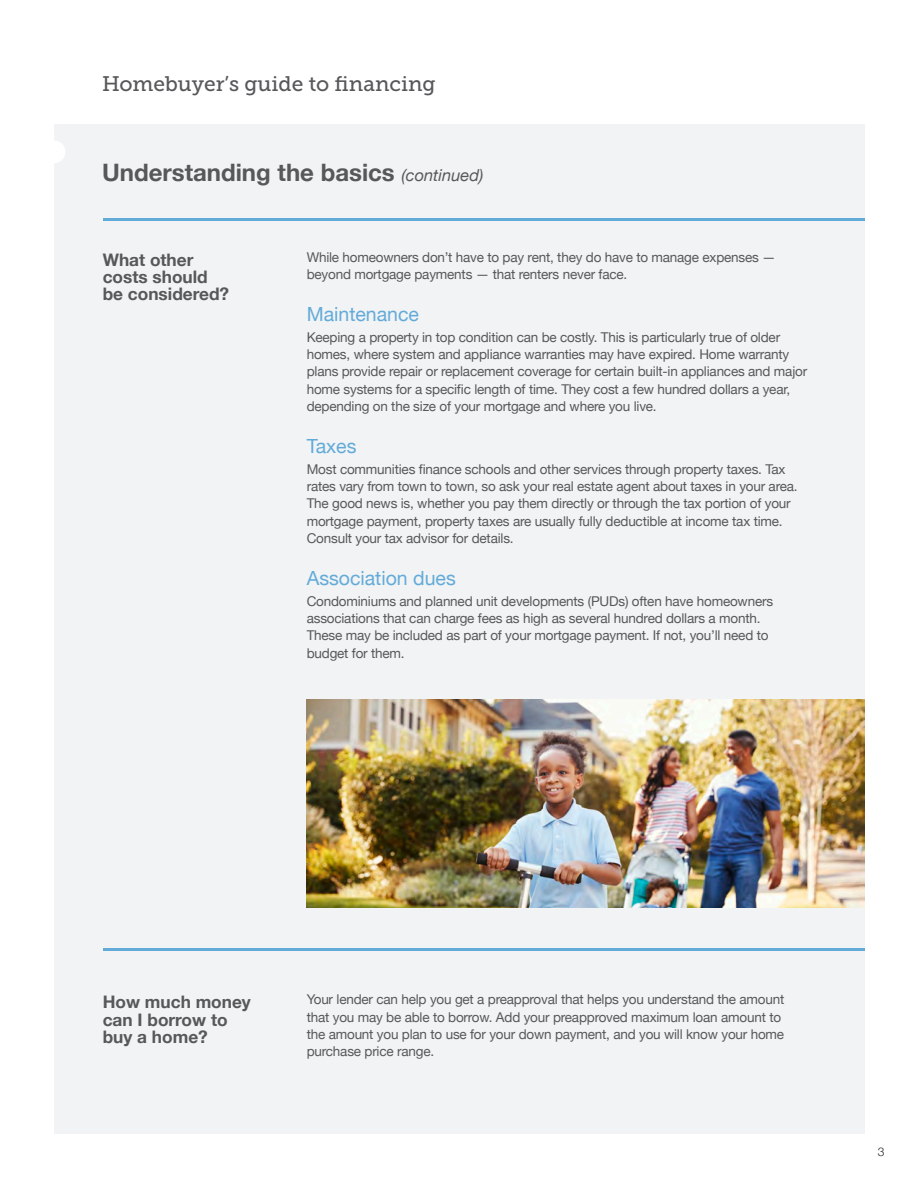
<style>
.page{position:relative;width:918px;height:1188px;background:#fff}
.page>*{position:absolute;margin:0;border:0;box-sizing:border-box;transform-origin:0 0}
.t1{font:700 24px "Helvetica Neue";color:#57585a}
.t2{font:21px "Museo Slab 500";color:#57585a}
.t3{font:19.5px "Helvetica Neue";color:#62abd9}
.t4{font:700 17.25px/17.2px "Helvetica Neue";color:#57585a}
.t5{font:13.5px/17.2px "Helvetica Neue";letter-spacing:-.015em;color:#57585a}
.t6{font:300 12px "Helvetica Neue";color:#231f20}
.s1{font-weight:400;font-style:italic;font-size:16.5px}
</style>
<div class="page">
<div style="left:54px;top:125px;width:811px;height:1009px;background:#f2f3f4"></div>
<div style="left:43px;top:140px;width:22px;height:23px;background:#fff;border-radius:50%"></div>
<hr style="left:103px;top:218px;width:762px;height:3px;background:#62abd9">
<hr style="left:103px;top:948px;width:762px;height:3px;background:#62abd9">
<img style="left:307px;top:699px;width:558px;height:209px">
<p class="t2" style="left:102px;top:72px;width:335px">Homebuyer’s guide to financing</p>
<p class="t1" style="left:102px;top:153px;width:383px">Understanding the basics <span class="s1">(continued)</span></p>
<p class="t4" style="left:103px;top:251px;width:92px">What other</p>
<p class="t4" style="left:103px;top:269px;width:107px">costs should</p>
<p class="t4" style="left:103px;top:286px;width:128px">be considered?</p>
<p class="t5" style="left:307px;top:249px;width:471px">While homeowners don’t have to pay rent, they do have to manage expenses —</p>
<p class="t5" style="left:307px;top:266px;width:322px">beyond mortgage payments — that renters never face.</p>
<p class="t3" style="left:307px;top:300px;width:114px">Maintenance</p>
<p class="t5" style="left:307px;top:329px;width:484px">Keeping a property in top condition can be costly. This is particularly true of older homes, where system and appliance warranties may have expired. Home warranty</p>
<p class="t5" style="left:307px;top:364px;width:502px">plans provide repair or replacement coverage for certain built-in appliances and major home systems for a specific length of time. They cost a few hundred dollars a year, depending on the size of your mortgage and where you live.</p>
<p class="t3" style="left:307px;top:432px;width:51px">Taxes</p>
<p class="t5" style="left:307px;top:461px;width:480px">Most communities finance schools and other services through property taxes. Tax</p>
<p class="t5" style="left:307px;top:478px;width:492px">rates vary from town to town, so ask your real estate agent about taxes in your area.<br>The good news is, whether you pay them directly or through the tax portion of your mortgage payment, property taxes are usually fully deductible at income tax time.<br>Consult your tax advisor for details.</p>
<p class="t3" style="left:307px;top:564px;width:151px">Association dues</p>
<p class="t5" style="left:307px;top:593px;width:468px">Condominiums and planned unit developments (PUDs) often have homeowners associations that can charge fees as high as several hundred dollars a month.</p>
<p class="t5" style="left:307px;top:628px;width:463px">These may be included as part of your mortgage payment. If not, you’ll need to</p>
<p class="t5" style="left:307px;top:645px;width:99px">budget for them.</p>
<p class="t4" style="left:103px;top:994px;width:150px">How much money can I borrow to</p>
<p class="t4" style="left:103px;top:1028px;width:107px">buy a home?</p>
<p class="t5" style="left:307px;top:992px;width:479px">Your lender can help you get a preapproval that helps you understand the amount that you may be able to borrow. Add your preapproved maximum loan amount to the amount you plan to use for your down payment, and you will know your home purchase price range.</p>
<p class="t6" style="left:878px;top:1142px;width:8px">3</p>
</div>
